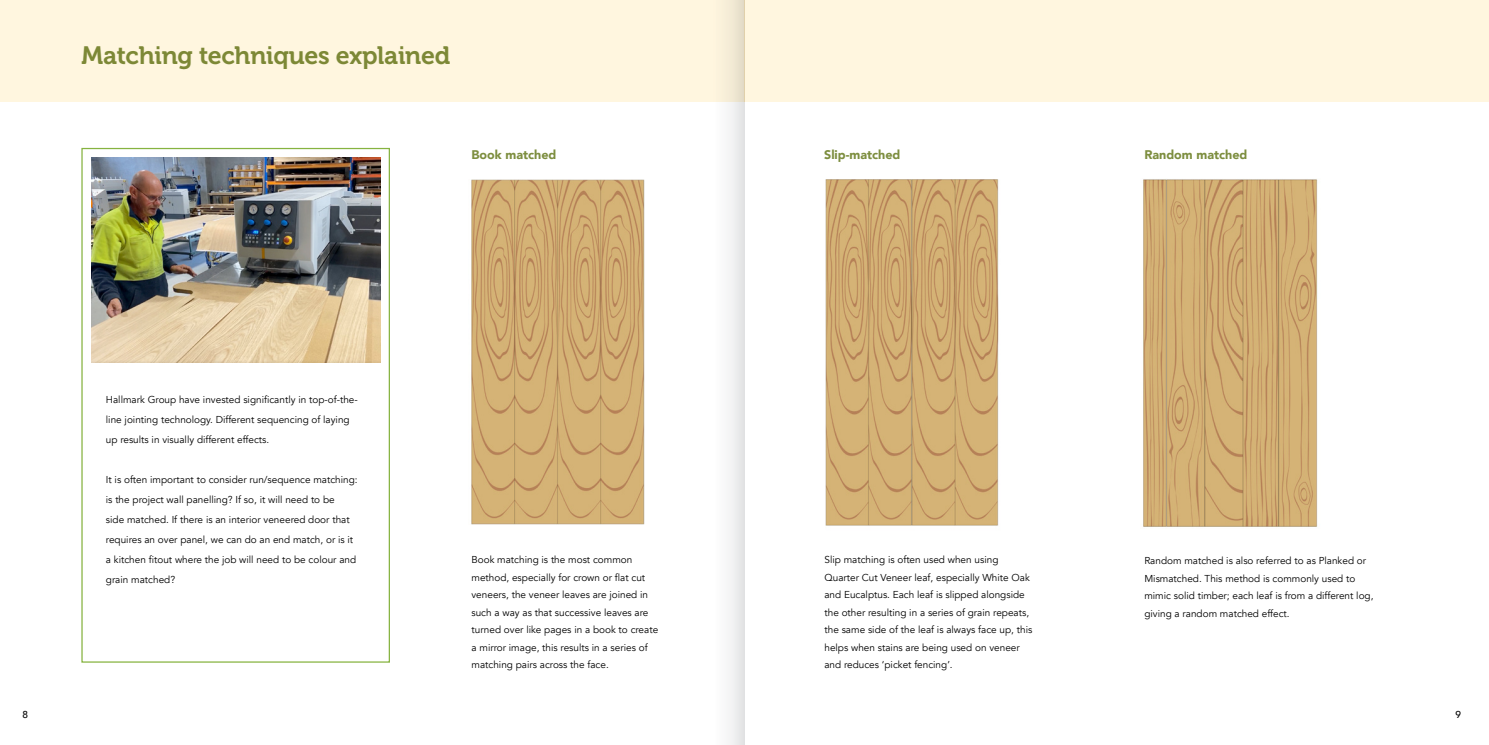
<style>
.page{position:relative;width:1489px;height:745px;background:#fff}
.page>*{position:absolute;margin:0;border:0;box-sizing:border-box;transform-origin:0 0}
.t1{font:25px "Museo 700";letter-spacing:-.01em;color:#7d8e3f}
.t2{font:900 12.5px "Avenir";color:#7d8e3f}
.t3{font:10px/17.5px "Avenir";color:#000}
.t4{font:500 10px "Avenir";color:#000}
</style>
<div class="page">
<div style="left:81px;top:148px;width:309px;height:514px;border:1px solid #86b340"></div>
<img style="left:471px;top:179px;width:174px;height:346px">
<img style="left:825px;top:179px;width:174px;height:347px">
<img style="left:1143px;top:179px;width:175px;height:348px">
<div style="left:0;top:0;width:744px;height:101px;background:#fff6df"></div>
<div style="left:744px;top:0;width:744px;height:101px;background:#fff6df"></div>
<img style="left:91px;top:157px;width:289px;height:205px">
<svg style="left:713px;top:0;width:31px;height:744px"></svg>
<h1 class="t1" style="left:81px;top:42px;width:370px">Matching techniques explained</h1>
<p class="t2" style="left:471px;top:144px;width:86px">Book matched</p>
<p class="t2" style="left:824px;top:144px;width:78px">Slip-matched</p>
<p class="t2" style="left:1144px;top:144px;width:104px">Random matched</p>
<p class="t3" style="left:106px;top:389px;width:253px;line-height:20px">Hallmark Group have invested significantly in top-of-the&shy;line jointing technology. Different sequencing of laying up results in visually different effects.</p>
<p class="t3" style="left:106px;top:469px;width:253px;line-height:20px">It is often important to consider run/sequence matching: is the project wall panelling? If so, it will need to be<br>side matched. If there is an interior veneered door that requires an over panel, we can do an end match, or is it a kitchen fitout where the job will need to be colour and grain matched?</p>
<p class="t3" style="left:471px;top:551px;width:188px">Book matching is the most common method, especially for crown or flat cut veneers, the veneer leaves are joined in such a way as that successive leaves are turned over like pages in a book to create a mirror image, this results in a series of matching pairs across the face.</p>
<p class="t3" style="left:824px;top:550px;width:209px">Slip matching is often used when using Quarter Cut Veneer leaf, especially White Oak and Eucalptus. Each leaf is slipped alongside the other resulting in a series of grain repeats, the same side of the leaf is always face up, this helps when stains are being used on veneer and reduces ‘picket fencing’.</p>
<p class="t3" style="left:1144px;top:552px;width:231px">Random matched is also referred to as Planked or Mismatched. This method is commonly used to mimic solid timber; each leaf is from a different log, giving a random matched effect.</p>
<p class="t4" style="left:22px;top:705px;width:7px">8</p>
<p class="t4" style="left:1455px;top:705px;width:7px">9</p>
</div>
